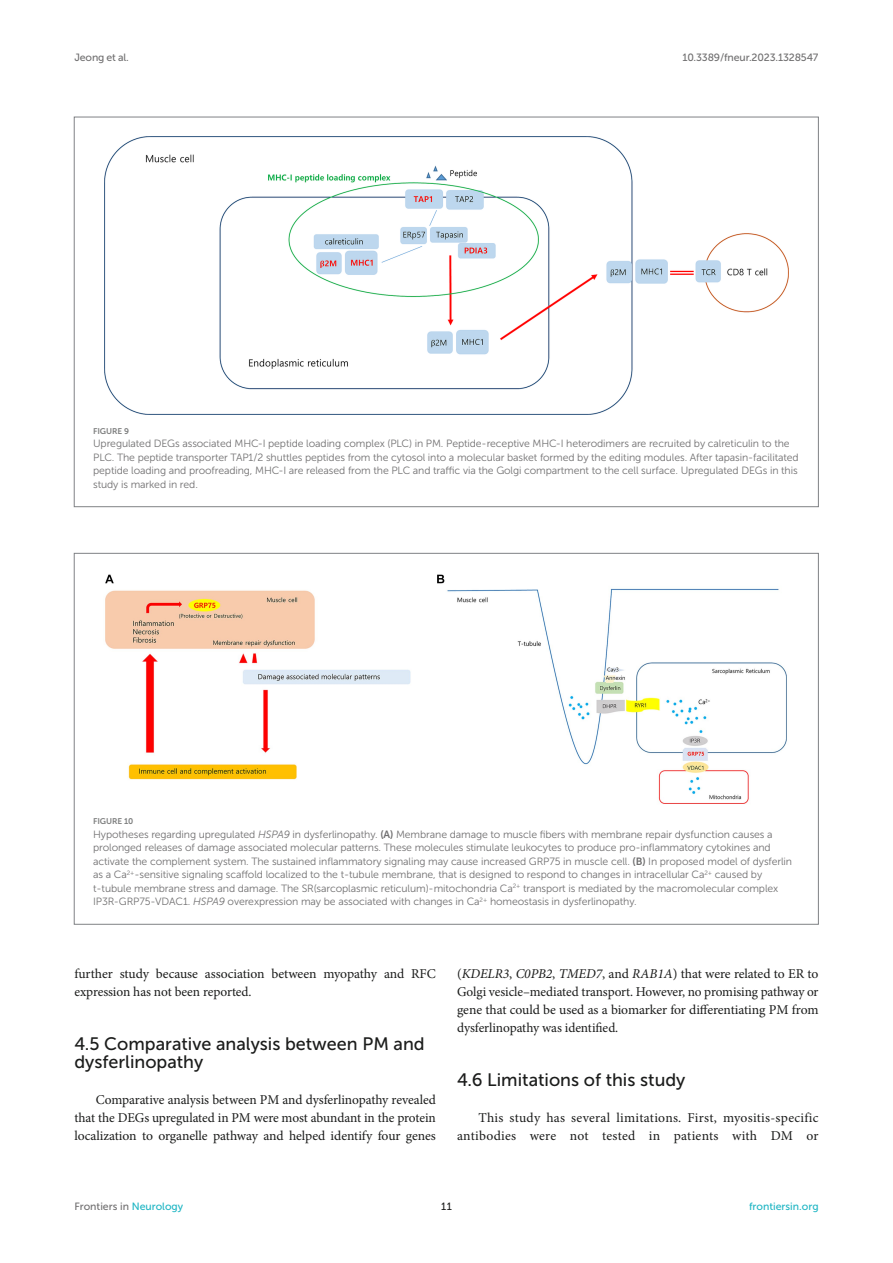
<style>
.page{position:relative;width:893px;height:1263px;background:#fff}
.page>*{position:absolute;margin:0;border:0;box-sizing:border-box;transform-origin:0 0}
.HEAD_2{font:18px/18px "Museo Sans 500";color:#1b1c1b}
.TEXT_FLUSH{font:13.5px/18px "Minion Pro";color:#1b1c1b;text-align:justify}
.TEXT_FLUSH-2{font:13.5px/18px "Minion Pro";letter-spacing:.02em;color:#1b1c1b;text-align:right}
.TEXT{font:13.5px/18px "Minion Pro";letter-spacing:-.005em;color:#1b1c1b}
.FIG_LEG{font:10.5px/13.5px "Museo Sans 300";letter-spacing:-.01em;color:#706f70}
.t1{font:10.5px "Museo Sans 500";letter-spacing:-.015em;color:#706f70}
.t2{font:10.5px "Museo Sans 500";color:#1db5c3}
.t3{font:10.5px "Museo Sans 500";color:#1b1c1b}
.FIG_HD{font:8.25px "Museo Sans 700";letter-spacing:-.01em;color:#7e7f7f}
.s1{font-style:italic}
.s2{font-family:"Museo Sans 700"}
.s3{color:#1db5c3}
</style>
<div class="page">
<img style="left:104px;top:136px;width:685px;height:279px">
<img style="left:105px;top:574px;width:682px;height:230px">
<p class="t1" style="left:74px;top:51px;width:56px">Jeong et al.</p>
<p class="t1" style="left:682px;top:51px;width:138px">10.3389/fneur.2023.1328547</p>
<p class="FIG_HD" style="left:93px;top:426px;width:37px">FIGURE 9</p>
<p class="FIG_LEG" style="left:93px;top:437px;width:707px">Upregulated DEGs associated MHC-I peptide loading complex (PLC) in PM. Peptide-receptive MHC-I heterodimers are recruited by calreticulin to the PLC. The peptide transporter TAP1/2 shuttles peptides from the cytosol into a molecular basket formed by the editing modules. After tapasin-facilitated peptide loading and proofreading, MHC-I are released from the PLC and traffic via the Golgi compartment to the cell surface. Upregulated DEGs in this study is marked in red.</p>
<p class="FIG_HD" style="left:93px;top:817px;width:42px">FIGURE 10</p>
<p class="FIG_LEG" style="left:93px;top:827px;width:700px">Hypotheses regarding upregulated <span class="s1">HSPA9</span> in dysferlinopathy. <span class="s2">(A)</span> Membrane damage to muscle fibers with membrane repair dysfunction causes a prolonged releases of damage associated molecular patterns. These molecules stimulate leukocytes to produce pro-inflammatory cytokines and activate the complement system. The sustained inflammatory signaling may cause increased GRP75 in muscle cell. <span class="s2">(B)</span> In proposed model of dysferlin as a Ca<sup>2+</sup>-sensitive signaling scaffold localized to the t-tubule membrane, that is designed to respond to changes in intracellular Ca<sup>2+</sup> caused by t-tubule membrane stress and damage. The SR(sarcoplasmic reticulum)-mitochondria Ca<sup>2+</sup> transport is mediated by the macromolecular complex IP3R-GRP75-VDAC1. <span class="s1">HSPA9</span> overexpression may be associated with changes in Ca<sup>2+</sup> homeostasis in dysferlinopathy.</p>
<p class="TEXT" style="left:74px;top:965px;width:363px">further study because association between myopathy and RFC expression has not been reported.</p>
<p class="HEAD_2" style="left:74px;top:1035px;width:352px">4.5 Comparative analysis between PM and dysferlinopathy</p>
<p class="TEXT_FLUSH" style="left:74px;top:1091px;width:363px;text-indent:21px">Comparative analysis between PM and dysferlinopathy revealed that the DEGs upregulated in PM were most abundant in the protein localization to organelle pathway and helped identify four genes</p>
<p class="TEXT_FLUSH" style="left:457px;top:965px;width:363px">(<span class="s1">KDELR3</span>, <span class="s1">C0PB2</span>, <span class="s1">TMED7</span>, and <span class="s1">RAB1A</span>) that were related to ER to Golgi vesicle–mediated transport. However, no promising pathway or gene that could be used as a biomarker for differentiating PM from dysferlinopathy was identified.</p>
<p class="HEAD_2" style="left:457px;top:1071px;width:230px">4.6 Limitations of this study</p>
<p class="TEXT_FLUSH-2" style="left:457px;top:1109px;width:363px">This study has several limitations. First, myositis-specific antibodies were not tested in patients with DM or</p>
<p class="t1" style="left:74px;top:1200px;width:110px">Frontiers in <span class="s3">Neurology</span></p>
<p class="t3" style="left:441px;top:1200px;width:12px">11</p>
<p class="t2" style="left:749px;top:1200px;width:71px">frontiersin.org</p>
</div>
